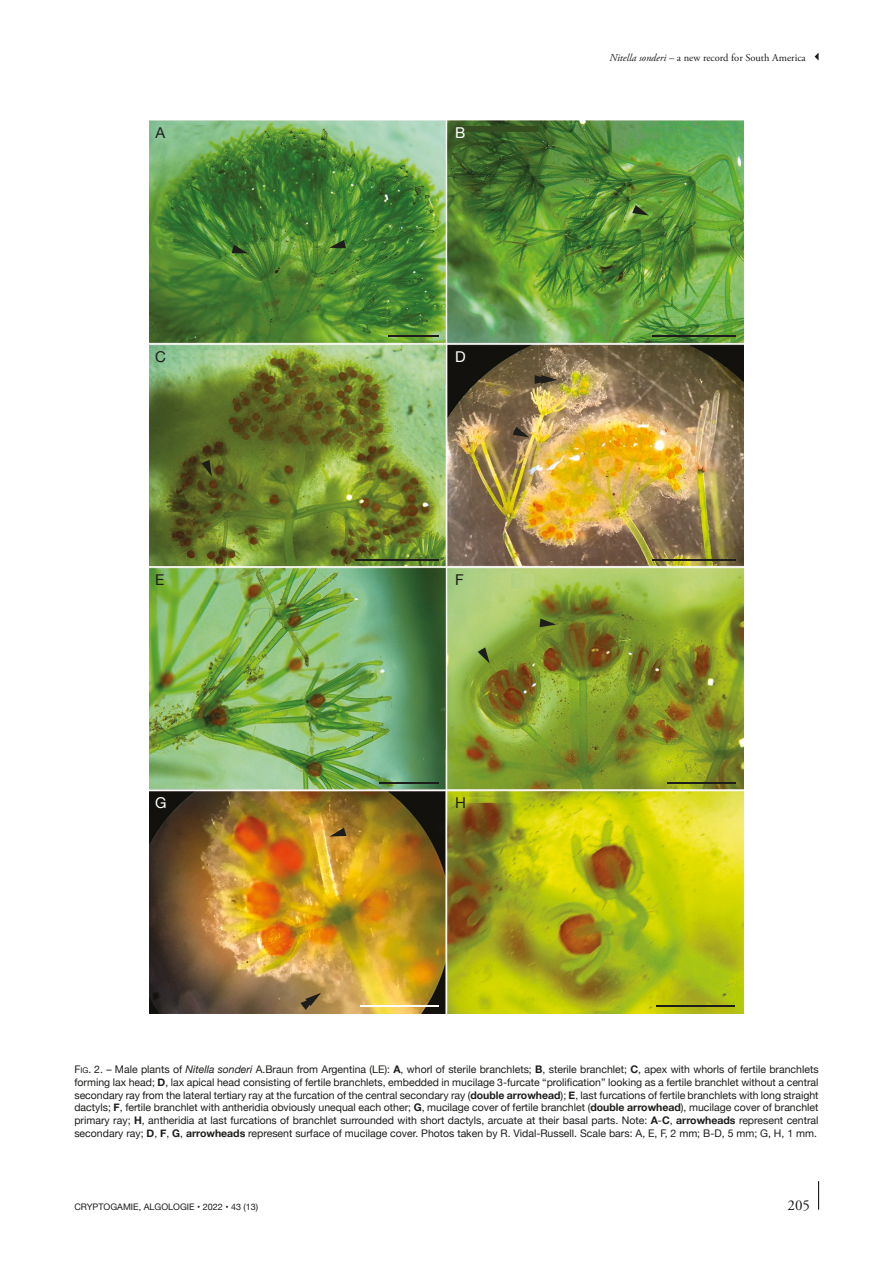
<style>
.page{position:relative;width:893px;height:1263px;background:#fff}
.page>*{position:absolute;margin:0;border:0;box-sizing:border-box;transform-origin:0 0}
.t1{font:15px "Helvetica Neue 3";color:#1d1d1b}
.t2{font:15px "Adobe Garamond Pro";color:#1d1d1b}
.t3{font:15px "Helvetica Neue 3";color:#fff}
.t4{font:10.5px/12.8px "Helvetica Neue";color:#1d1d1b;text-align:justify}
.t5{font:10.5px "Adobe Garamond Pro Regular 5";color:#1d1d1b}
.t6{font:9px "Helvetica Neue";color:#1d1d1b}
.s1{font-family:"Adobe Garamond Pro Italic 5"}
.s2{font-style:inherit}
.s3{font-size:7.8px}
.s4{font-style:italic}
.s5{font-weight:700}
</style>
<div class="page">
<svg style="left:818px;top:1181px;width:1px;height:29px"></svg>
<svg style="left:815px;top:53px;width:4px;height:8px"></svg>
<img style="left:150px;top:121px;width:594px;height:893px">
<hr style="left:389px;top:336px;width:50px;height:1px;background:#1d1d1b">
<hr style="left:652px;top:336px;width:83px;height:1px;background:#1d1d1b">
<svg style="left:632px;top:205px;width:17px;height:11px"></svg>
<svg style="left:232px;top:245px;width:16px;height:8px"></svg>
<svg style="left:329px;top:240px;width:17px;height:8px"></svg>
<hr style="left:652px;top:559px;width:83px;height:1px;background:#1d1d1b">
<svg style="left:201px;top:460px;width:11px;height:16px"></svg>
<svg style="left:513px;top:427px;width:16px;height:10px"></svg>
<svg style="left:535px;top:375px;width:22px;height:9px"></svg>
<hr style="left:356px;top:559px;width:83px;height:1px;background:#1d1d1b">
<hr style="left:379px;top:782px;width:60px;height:1px;background:#1d1d1b">
<svg style="left:478px;top:647px;width:12px;height:17px"></svg>
<svg style="left:540px;top:618px;width:16px;height:9px"></svg>
<hr style="left:667px;top:782px;width:68px;height:1px;background:#1d1d1b">
<hr style="left:360px;top:1005px;width:79px;height:2px;background:#fff">
<svg style="left:330px;top:828px;width:16px;height:8px"></svg>
<svg style="left:300px;top:993px;width:21px;height:17px"></svg>
<hr style="left:657px;top:1005px;width:78px;height:2px;background:#1d1d1b">
<p class="t1" style="left:155px;top:122px;width:11px">A</p>
<p class="t3" style="left:455px;top:122px;width:12px">B</p>
<p class="t1" style="left:155px;top:346px;width:12px">C</p>
<p class="t3" style="left:455px;top:346px;width:12px">D</p>
<p class="t1" style="left:155px;top:569px;width:11px">E</p>
<p class="t1" style="left:455px;top:569px;width:10px">F</p>
<p class="t3" style="left:155px;top:792px;width:13px">G</p>
<p class="t1" style="left:455px;top:792px;width:12px">H</p>
<p class="t5" style="left:609px;top:51px;width:198px"><span class="s1">Nitella sonderi</span> – a new record for South America</p>
<p class="t4" style="left:74px;top:1064px;width:746px"><span class="s2">F</span><span class="s3">ig</span><span class="s2">. 2</span>. – Male plants of <span class="s4">Nitella sonderi</span> A.Braun from Argentina (LE): <span class="s5">A</span>, whorl of sterile branchlets; <span class="s5">B</span>, sterile branchlet; <span class="s5">C</span>, apex with whorls of fertile branchlets forming lax head; <span class="s5">D</span>, lax apical head consisting of fertile branchlets, embedded in mucilage 3-furcate “prolification” looking as a fertile branchlet without a central secondary ray from the lateral tertiary ray at the furcation of the central secondary ray (<span class="s5">double arrowhead</span>); <span class="s5">E</span>, last furcations of fertile branchlets with long straight dactyls; <span class="s5">F</span>, fertile branchlet with antheridia obviously unequal each other; <span class="s5">G</span>, mucilage cover of fertile branchlet (<span class="s5">double arrowhead</span>), mucilage cover of branchlet primary ray; <span class="s5">H</span>, antheridia at last furcations of branchlet surrounded with short dactyls, arcuate at their basal parts. Note: <span class="s5">A</span>-<span class="s5">C</span>, <span class="s5">arrowheads</span> represent central secondary ray; <span class="s5">D</span>, <span class="s5">F</span>, <span class="s5">G</span>, <span class="s5">arrowheads</span> represent surface of mucilage cover. Photos taken by R. Vidal-Russell. Scale bars: A, E, F, 2 mm; B-D, 5 mm; G, H, 1 mm.</p>
<p class="t6" style="left:74px;top:1200px;width:185px">CRYPTOGAMIE, ALGOLOGIE • 2022 • 43 (13)</p>
<h1 class="t2" style="left:788px;top:1196px;width:24px">205</h1>
</div>
